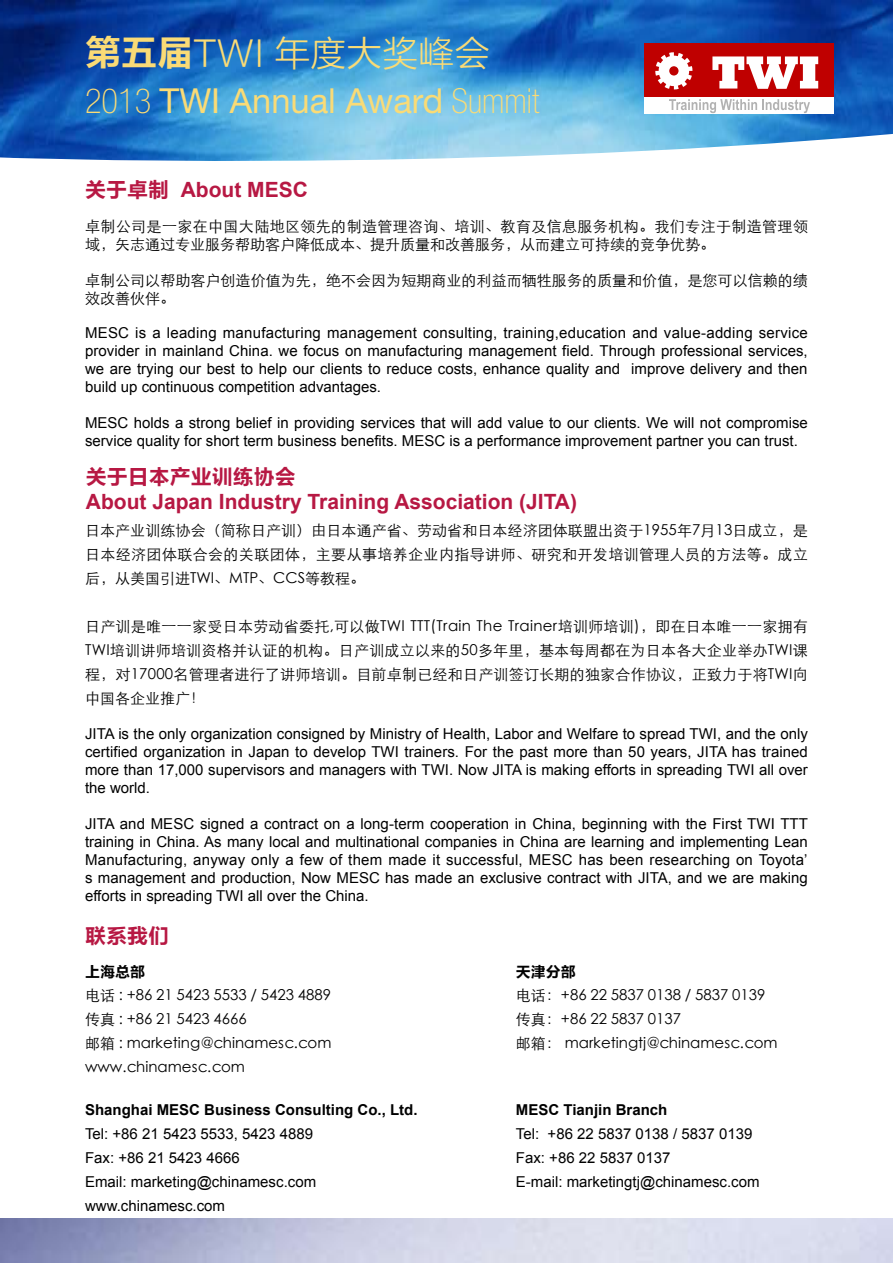
<style>
.page{position:relative;width:893px;height:1263px;background:#fff}
.page>*{position:absolute;margin:0;border:0;box-sizing:border-box;transform-origin:0 0}
.t1{font:36px "FZLTXHK";color:#fadb76}
.t2{font:34.5px "Helvetica Neue LT Std";color:#fadb76}
.t3{font:700 21px "Arial";color:#b71843}
.t4{font:21px "FZLTCHK GBK1 0";color:#b71843}
.t5{font:15px/18px "Arial";color:#000}
.t6{font:15px/24px "ST Xihei";color:#000}
.t7{font:15px/18px "ST Xihei";letter-spacing:.025em;color:#000}
.t8{font:700 15px "Arial";color:#000}
.t9{font:15px "FZLTCHK GBK1 0";color:#000}
.s1{font-family:"FZLTCHK GBK1 0"}
.s2{font-weight:100;font-stretch:condensed}
.s3{font-family:"FZLTCHK GBK1 0";font-weight:400}
</style>
<div class="page">
<img style="left:1px;top:0;width:892px;height:161px">
<div style="left:644px;top:44px;width:189px;height:54px;background:#bf0000"></div>
<div style="left:644px;top:97px;width:189px;height:17px;background:#fff"></div>
<svg style="left:712px;top:56px;width:106px;height:33px"></svg>
<svg style="left:669px;top:99px;width:141px;height:14px"></svg>
<svg style="left:655px;top:52px;width:37px;height:37px"></svg>
<h1 class="t1" style="left:85px;top:34px;width:407px"><span class="s1">第五届</span>TWI 年度大奖峰会</h1>
<h2 class="t2" style="left:85px;top:80px;width:455px"><span class="s2">2013</span> TWI Annual Award <span class="s2">Summit</span></h2>
<h3 class="t3" style="left:85px;top:175px;width:224px"><span class="s3">关于卓制</span> About MESC</h3>
<p class="t7" style="left:85px;top:216px;width:724px">卓制公司是一家在中国大陆地区领先的制造管理咨询、培训、教育及信息服务机构。我们专注于制造管理领域，矢志通过专业服务帮助客户降低成本、提升质量和改善服务，从而建立可持续的竞争优势。</p>
<p class="t6" style="left:85px;top:270px;width:724px;line-height:18px">卓制公司以帮助客户创造价值为先，绝不会因为短期商业的利益而牺牲服务的质量和价值，是您可以信赖的绩效改善伙伴。</p>
<p class="t5" style="left:85px;top:324px;width:724px;text-align:justify">MESC is a leading manufacturing management consulting, training,education and value-adding service provider in mainland China. we focus on manufacturing management field. Through professional services, we are trying our best to help our clients to reduce costs, enhance quality and improve delivery and then build up continuous competition advantages.</p>
<p class="t5" style="left:85px;top:414px;width:724px">MESC holds a strong belief in providing services that will add value to our clients. We will not compromise service quality for short term business benefits. MESC is a performance improvement partner you can trust.</p>
<h3 class="t4" style="left:86px;top:465px;width:211px">关于日本产业训练协会</h3>
<h3 class="t3" style="left:86px;top:487px;width:493px">About Japan Industry Training Association (JITA)</h3>
<p class="t6" style="left:85px;top:517px;width:724px;text-align:justify">日本产业训练协会（简称日产训）由日本通产省、劳动省和日本经济团体联盟出资于1955年7月13日成立，是日本经济团体联合会的关联团体，主要从事培养企业内指导讲师、研究和开发培训管理人员的方法等。成立后，从美国引进TWI、MTP、CCS等教程。</p>
<p class="t6" style="left:85px;top:613px;width:724px;text-align:justify">日产训是唯一一家受日本劳动省委托,可以做TWI TTT(Train The Trainer培训师培训)，即在日本唯一一家拥有TWI培训讲师培训资格并认证的机构。日产训成立以来的50多年里，基本每周都在为日本各大企业举办TWI课程，对17000名管理者进行了讲师培训。目前卓制已经和日产训签订长期的独家合作协议，正致力于将TWI向中国各企业推广！</p>
<p class="t5" style="left:85px;top:724px;width:724px;text-align:justify">JITA is the only organization consigned by Ministry of Health, Labor and Welfare to spread TWI, and the only certified organization in Japan to develop TWI trainers. For the past more than 50 years, JITA has trained more than 17,000 supervisors and managers with TWI. Now JITA is making efforts in spreading TWI all over the world.</p>
<p class="t5" style="left:85px;top:814px;width:724px;text-align:justify">JITA and MESC signed a contract on a long-term cooperation in China, beginning with the First TWI TTT training in China. As many local and multinational companies in China are learning and implementing Lean Manufacturing, anyway only a few of them made it successful, MESC has been researching on Toyota’ s management and production, Now MESC has made an exclusive contract with JITA, and we are making efforts in spreading TWI all over the China.</p>
<h3 class="t4" style="left:85px;top:924px;width:85px">联系我们</h3>
<p class="t9" style="left:85px;top:964px;width:61px">上海总部</p>
<p class="t6" style="left:85px;top:982px;width:248px">电话 : +86 21 5423 5533 / 5423 4889传真 : +86 21 5423 4666<br>邮箱 : marketing@chinamesc.com www.chinamesc.com</p>
<p class="t8" style="left:85px;top:1099px;width:334px">Shanghai MESC Business Consulting Co., Ltd.</p>
<p class="t5" style="left:85px;top:1121px;width:233px;line-height:24px">Tel: +86 21 5423 5533, 5423 4889<br>Fax: +86 21 5423 4666<br>Email: marketing@chinamesc.com www.chinamesc.com</p>
<p class="t9" style="left:516px;top:964px;width:61px">天津分部</p>
<p class="t6" style="left:516px;top:982px;width:263px">电话：+86 22 5837 0138 / 5837 0139传真：+86 22 5837 0137<br>邮箱： marketingtj@chinamesc.com</p>
<p class="t8" style="left:516px;top:1099px;width:153px">MESC Tianjin Branch</p>
<p class="t5" style="left:516px;top:1121px;width:245px;line-height:24px">Tel: +86 22 5837 0138 / 5837 0139<br>Fax: +86 22 5837 0137<br>E-mail: marketingtj@chinamesc.com</p>
</div>
